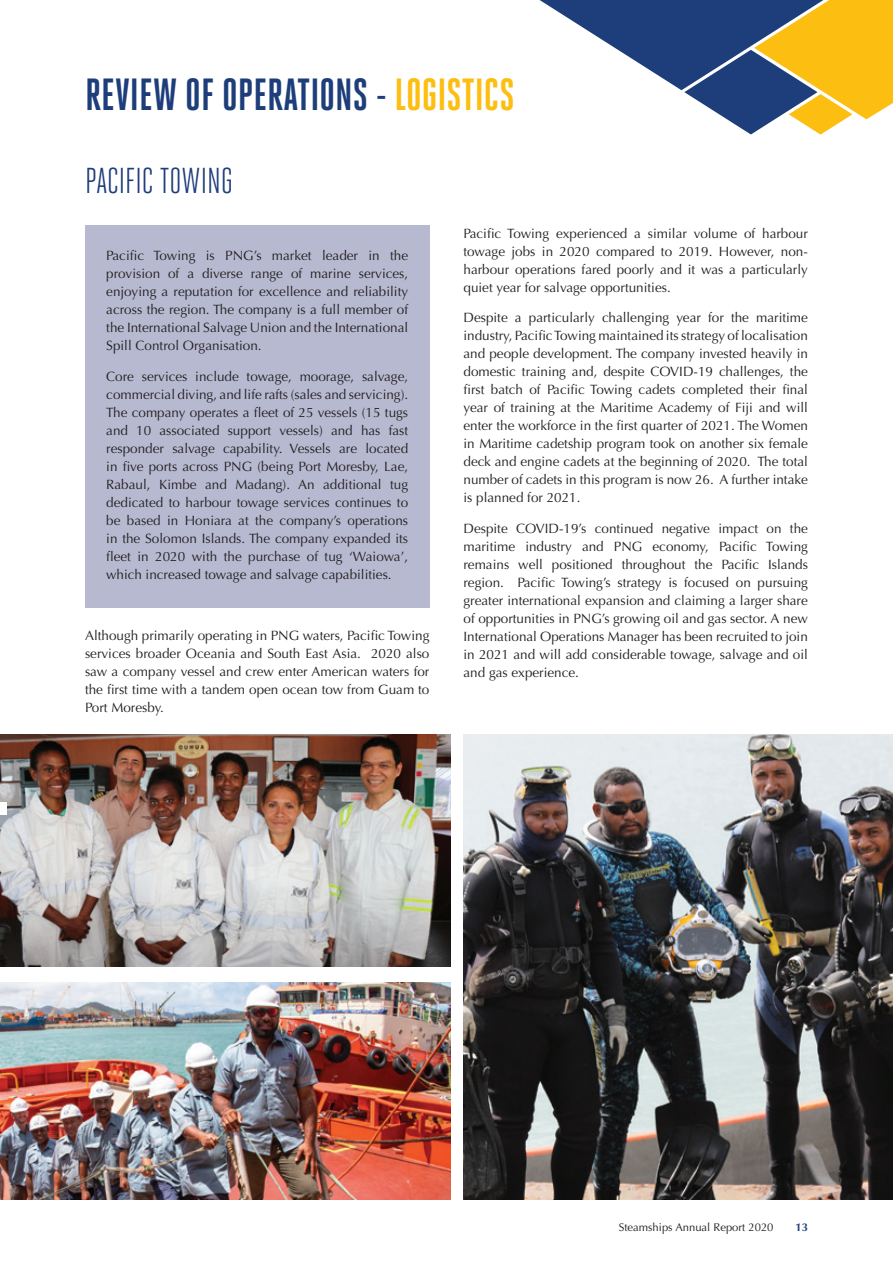
<style>
.page{position:relative;width:893px;height:1263px;background:#fff}
.page>*{position:absolute;margin:0;border:0;box-sizing:border-box;transform-origin:0 0}
.t1{font:700 45px "Heroic Condensed";color:#1d3d7b}
.t2{font:36px "Heroic Condensed";color:#1d3d7b}
.t3{font:13.5px/18px "Optima";color:#231f20;text-align:justify}
.t4{font:11.25px "Optima";color:#231f20}
.t5{font:700 11.25px "Optima";color:#1d3d7b}
.s1{color:#fdbe12}
</style>
<div class="page">
<svg style="left:540px;top:0;width:353px;height:135px"></svg>
<div style="left:85px;top:225px;width:344px;height:383px;background:#b7b9d1"></div>
<img style="left:0;top:982px;width:451px;height:217px">
<img style="left:0;top:735px;width:451px;height:231px">
<img style="left:463px;top:735px;width:430px;height:464px">
<div style="left:0;top:802px;width:6px;height:13px;background:#fff"></div>
<h1 class="t1" style="left:85px;top:70px;width:431px">REVIEW OF OPERATIONS - <span class="s1">LOGISTICS</span></h1>
<h2 class="t2" style="left:85px;top:161px;width:150px">PACIFIC TOWING</h2>
<p class="t3" style="left:106px;top:247px;width:303px">Pacific Towing is PNG’s market leader in the provision of a diverse range of marine services, enjoying a reputation for excellence and reliability across the region. The company is a full member of the International Salvage Union and the International Spill Control Organisation.</p>
<p class="t3" style="left:106px;top:367px;width:303px">Core services include towage, moorage, salvage, commercial diving, and life rafts (sales and servicing).<br>The company operates a fleet of 25 vessels (15 tugs and 10 associated support vessels) and has fast responder salvage capability. Vessels are located in five ports across PNG (being Port Moresby, Lae, Rabaul, Kimbe and Madang). An additional tug dedicated to harbour towage services continues to be based in Honiara at the company’s operations in the Solomon Islands. The company expanded its fleet in 2020 with the purchase of tug ‘Waiowa’, which increased towage and salvage capabilities.</p>
<p class="t3" style="left:85px;top:627px;width:346px">Although primarily operating in PNG waters, Pacific Towing services broader Oceania and South East Asia. 2020 also saw a company vessel and crew enter American waters for the first time with a tandem open ocean tow from Guam to Port Moresby.</p>
<p class="t3" style="left:463px;top:224px;width:346px">Pacific Towing experienced a similar volume of harbour towage jobs in 2020 compared to 2019. However, non&shy;harbour operations fared poorly and it was a particularly quiet year for salvage opportunities.</p>
<p class="t3" style="left:463px;top:309px;width:346px">Despite a particularly challenging year for the maritime industry, Pacific Towing maintained its strategy of localisation and people development. The company invested heavily in domestic training and, despite COVID-19 challenges, the first batch of Pacific Towing cadets completed their final year of training at the Maritime Academy of Fiji and will enter the workforce in the first quarter of 2021. The Women in Maritime cadetship program took on another six female deck and engine cadets at the beginning of 2020. The total number of cadets in this program is now 26. A further intake is planned for 2021.</p>
<p class="t3" style="left:463px;top:520px;width:346px">Despite COVID-19’s continued negative impact on the maritime industry and PNG economy, Pacific Towing remains well positioned throughout the Pacific Islands region. Pacific Towing’s strategy is focused on pursuing greater international expansion and claiming a larger share of opportunities in PNG’s growing oil and gas sector. A new International Operations Manager has been recruited to join in 2021 and will add considerable towage, salvage and oil and gas experience.</p>
<p class="t4" style="left:619px;top:1220px;width:156px">Steamships Annual Report 2020</p>
<p class="t5" style="left:795px;top:1220px;width:14px">13</p>
</div>
